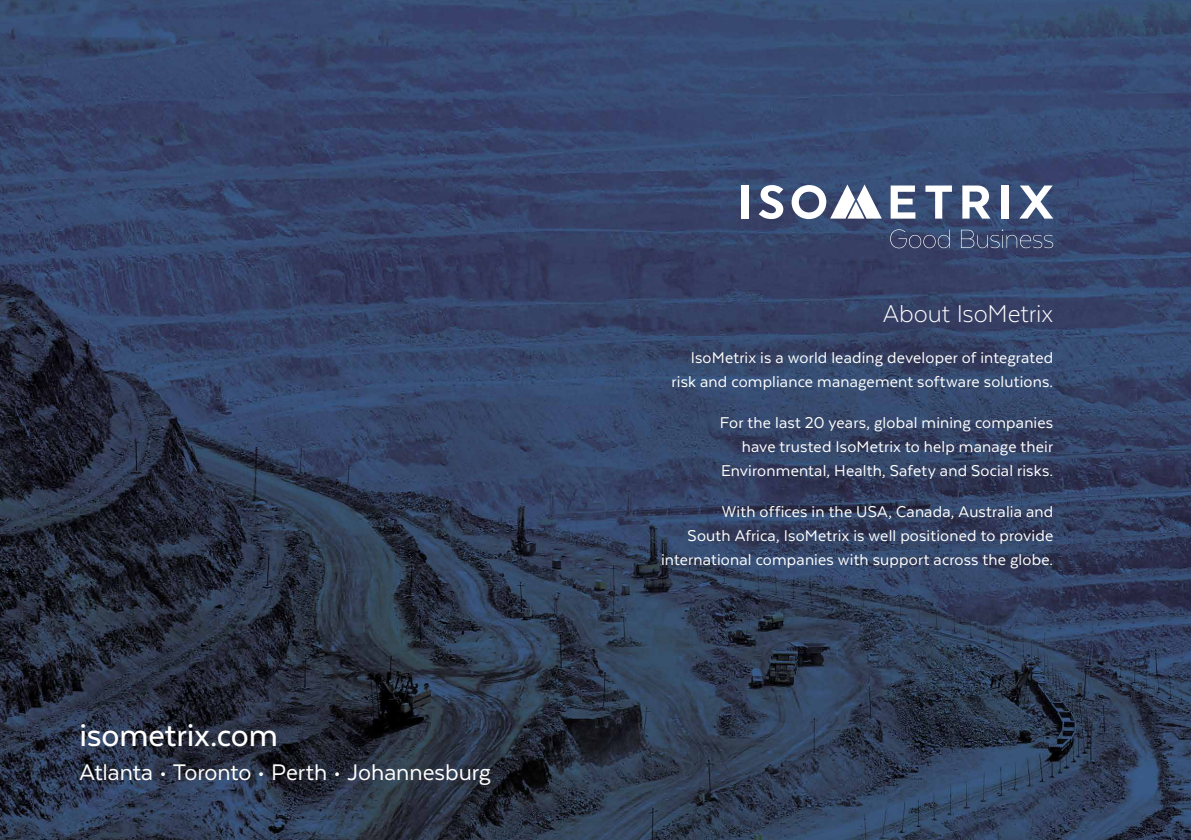
<style>
.page{position:relative;width:1191px;height:840px;background:#fff}
.page>*{position:absolute;margin:0;border:0;box-sizing:border-box;transform-origin:0 0}
.t1{font:500 36px "Texta";letter-spacing:-.005em;color:#fff}
.t2{font:300 28px "Texta";letter-spacing:-.005em;color:#fff}
.t3{font:26px "Texta";letter-spacing:-.005em;color:#fff}
.t4{font:18px/24px "Texta";letter-spacing:.01em;color:#fff;text-align:right}
</style>
<div class="page">
<img style="left:0;top:0;width:1191px;height:839px">
<div style="left:741px;top:185px;width:7px;height:33px;background:#fff"></div>
<svg style="left:758px;top:185px;width:25px;height:34px"></svg>
<svg style="left:890px;top:185px;width:25px;height:33px"></svg>
<svg style="left:925px;top:185px;width:27px;height:33px"></svg>
<svg style="left:962px;top:185px;width:28px;height:33px"></svg>
<div style="left:1001px;top:185px;width:7px;height:33px;background:#fff"></div>
<svg style="left:1019px;top:185px;width:34px;height:33px"></svg>
<svg style="left:791px;top:184px;width:90px;height:35px"></svg>
<svg style="left:890px;top:229px;width:60px;height:19px"></svg>
<svg style="left:961px;top:229px;width:92px;height:19px;background:#4a577a"></svg>
<h1 class="t1" style="left:79px;top:715px;width:200px">isometrix.com</h1>
<h3 class="t3" style="left:79px;top:758px;width:413px">Atlanta • Toronto • Perth • Johannesburg</h3>
<h2 class="t2" style="left:883px;top:299px;width:172px">About IsoMetrix</h2>
<p class="t4" style="left:671px;top:345px;width:383px">IsoMetrix is a world leading developer of integrated risk and compliance management software solutions.</p>
<p class="t4" style="left:719px;top:410px;width:335px">For the last 20 years, global mining companies have trusted IsoMetrix to help manage their<br>Environmental, Health, Safety and Social risks.</p>
<p class="t4" style="left:661px;top:499px;width:394px">With offices in the USA, Canada, Australia and<br>South Africa, IsoMetrix is well positioned to provide international companies with support across the globe.</p>
</div>
